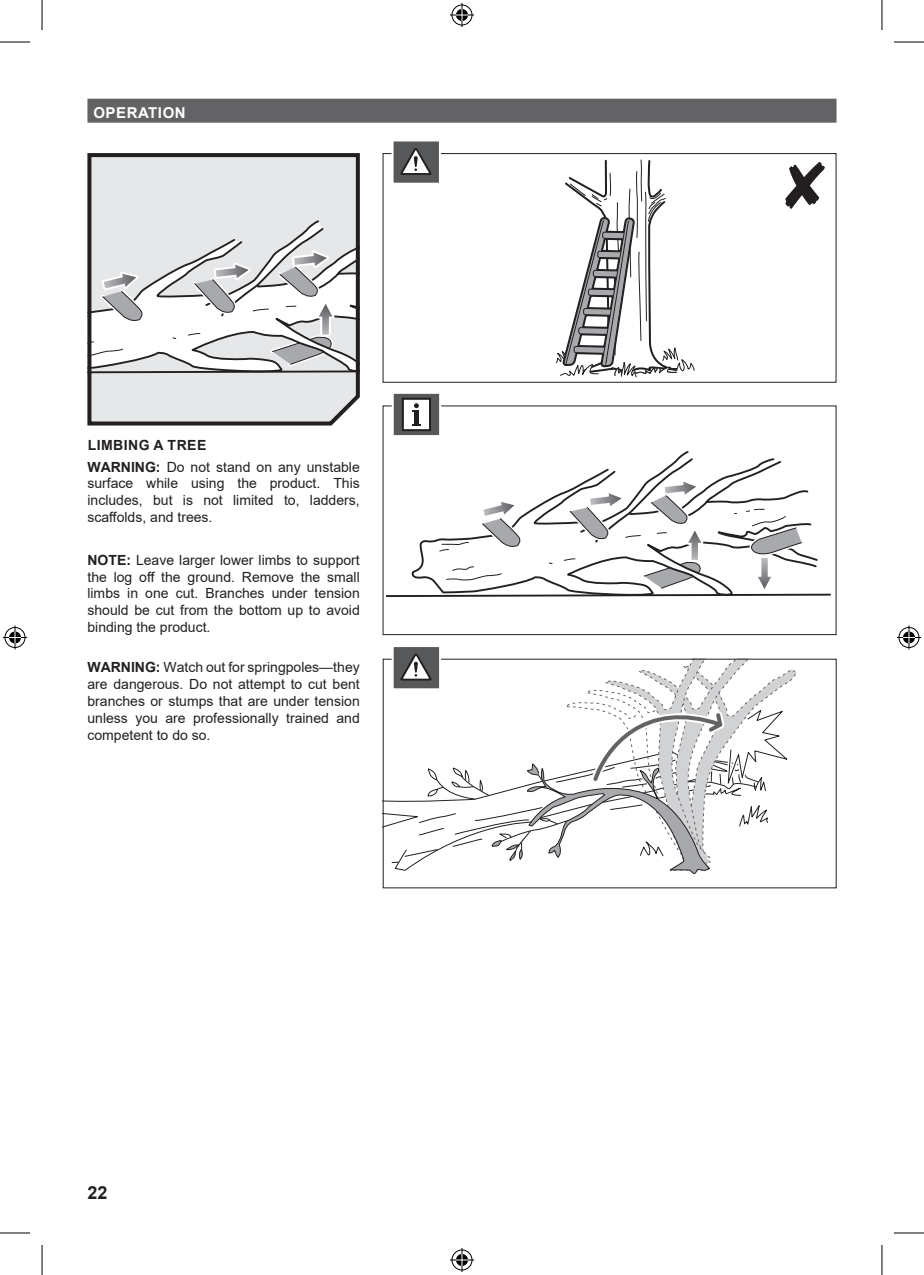
<style>
.page{position:relative;width:924px;height:1275px;background:#fff}
.page>*{position:absolute;margin:0;border:0;box-sizing:border-box;transform-origin:0 0}
.t1{font:700 18px "Arial";color:#231f20}
.t2{font:700 15px "Arial";letter-spacing:.035em;color:#fff}
.t3{font:14px/16.8px "Arial";color:#231f20;text-align:justify}
.s1{font-weight:700}
</style>
<div class="page">
<div style="left:87px;top:99px;width:749px;height:24px;background:#636366"></div>
<svg style="left:87px;top:153px;width:273px;height:273px"></svg>
<svg style="left:556px;top:159px;width:138px;height:219px"></svg>
<svg style="left:785px;top:162px;width:40px;height:47px"></svg>
<div style="left:382px;top:153px;width:454px;height:230px;border:1px solid #231f20"></div>
<svg style="left:596px;top:451px;width:186px;height:24px"></svg>
<svg style="left:386px;top:475px;width:445px;height:122px"></svg>
<div style="left:382px;top:405px;width:454px;height:230px;border:1px solid #231f20"></div>
<svg style="left:390px;top:141px;width:51px;height:42px"></svg>
<svg style="left:382px;top:647px;width:420px;height:228px"></svg>
<svg style="left:390px;top:393px;width:52px;height:43px"></svg>
<hr style="left:0;top:42px;width:30px;height:1px;background:#000">
<hr style="left:893px;top:42px;width:30px;height:1px;background:#000">
<hr style="left:0;top:1232px;width:30px;height:1px;background:#000">
<hr style="left:893px;top:1232px;width:30px;height:1px;background:#000">
<hr style="left:42px;top:0;width:1px;height:30px;background:#000">
<hr style="left:42px;top:1245px;width:1px;height:30px;background:#000">
<hr style="left:881px;top:0;width:1px;height:30px;background:#000">
<hr style="left:881px;top:1245px;width:1px;height:30px;background:#000">
<svg style="left:450px;top:3px;width:24px;height:24px"></svg>
<svg style="left:450px;top:1248px;width:24px;height:24px"></svg>
<svg style="left:3px;top:625px;width:24px;height:24px"></svg>
<svg style="left:897px;top:625px;width:23px;height:24px"></svg>
<p class="t2" style="left:93px;top:102px;width:94px">OPERATION</p>
<p class="t3" style="left:87px;top:434px;width:274px;line-height:21.8px"><span class="s1">LIMBING A TREE<br>WARNING:</span> Do not stand on any unstable</p>
<p class="t3" style="left:87px;top:475px;width:274px">surface while using the product. This includes, but is not limited to, ladders, scaffolds, and trees.</p>
<p class="t3" style="left:87px;top:551px;width:274px"><span class="s1">NOTE:</span> Leave larger lower limbs to support the log off the ground. Remove the small limbs in one cut. Branches under tension should be cut from the bottom up to avoid binding the product.</p>
<p class="t3" style="left:87px;top:659px;width:274px"><span class="s1">WARNING:</span> Watch out for springpoles—they are dangerous. Do not attempt to cut bent branches or stumps that are under tension unless you are professionally trained and competent to do so.</p>
<p class="t1" style="left:87px;top:1180px;width:22px">22</p>
</div>
